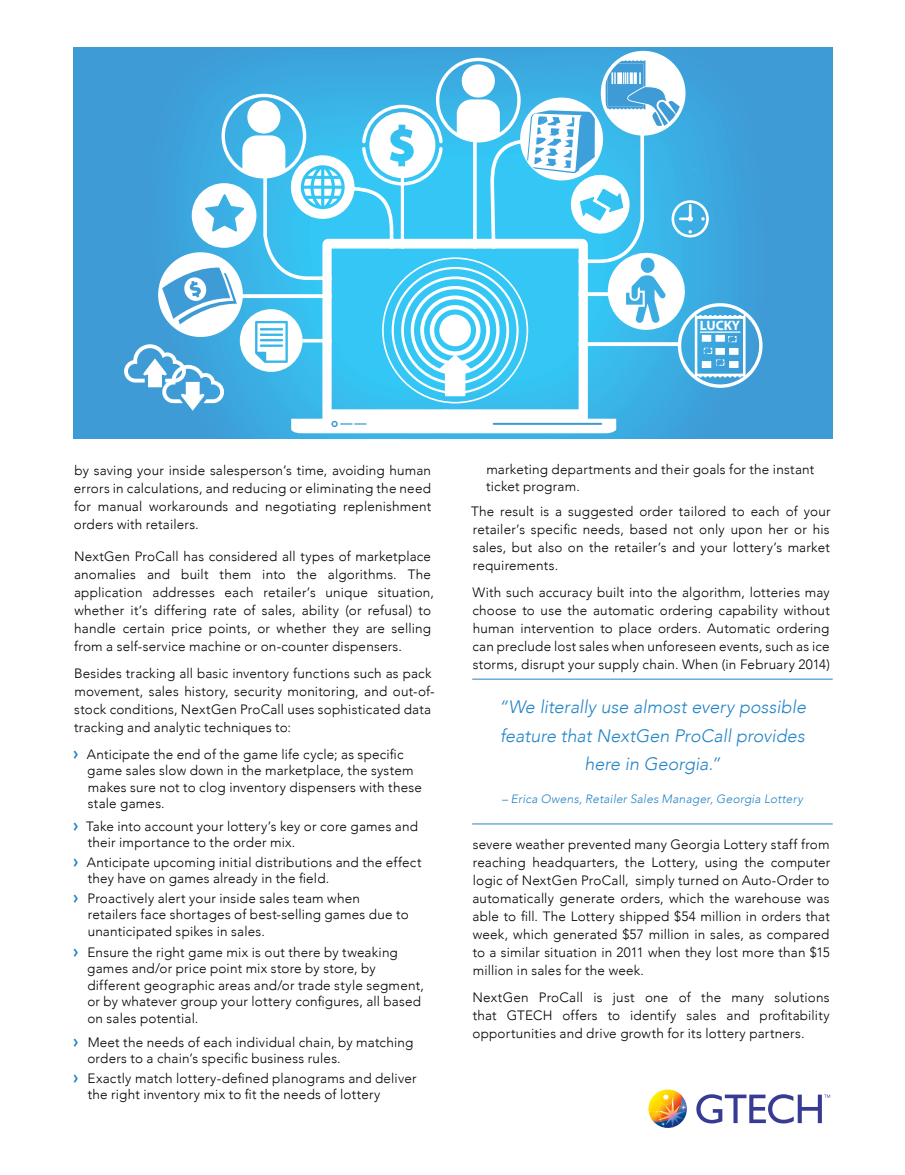
<style>
.page{position:relative;width:905px;height:1175px;background:#fff}
.page>*{position:absolute;margin:0;border:0;box-sizing:border-box;transform-origin:0 0}
.t1{font:italic 300 18px/28.5px "Avenir";letter-spacing:-.005em;color:#2484c6;text-align:center}
.t2{font:700 13.65px "Myriad Pro";letter-spacing:-.01em;color:#fff}
.t3{font:300 13.5px/18px "Avenir";letter-spacing:.015em;color:#000}
.t4{font:italic 300 12px "Avenir";letter-spacing:.015em;color:#2484c6}
.s1{font-weight:800;font-size:18px;color:#2484c6}
</style>
<div class="page">
<svg style="left:648px;top:1089px;width:39px;height:38px"></svg>
<svg style="left:696px;top:1094px;width:134px;height:29px"></svg>
<hr style="left:472px;top:678px;width:360px;height:1px;background:#2484c6">
<hr style="left:472px;top:823px;width:360px;height:1px;background:#2484c6">
<div style="left:74px;top:47px;width:758px;height:391px;background:#3f9bd5"></div>
<svg style="left:291px;top:411px;width:325px;height:22px;background:#f0f9fd"></svg>
<hr style="left:492px;top:423px;width:110px;height:2px;background:#3f9bd5">
<svg style="left:331px;top:421px;width:36px;height:6px"></svg>
<div style="left:600px;top:51px;width:85px;height:85px;background:#fff;border-radius:50%"></div>
<svg style="left:124px;top:58px;width:638px;height:353px"></svg>
<p class="t2" style="left:699px;top:316px;width:42px">LUCKY</p>
<p class="t3" style="left:74px;top:461px;width:359px;text-align:justify">by saving your inside salesperson’s time, avoiding human errors in calculations, and reducing or eliminating the need for manual workarounds and negotiating replenishment orders with retailers.</p>
<p class="t3" style="left:74px;top:547px;width:361px">NextGen ProCall has considered all types of marketplace anomalies and built them into the algorithms. The application addresses each retailer’s unique situation, whether it’s differing rate of sales, ability (or refusal) to handle certain price points, or whether they are selling from a self-service machine or on-counter dispensers.</p>
<p class="t3" style="left:74px;top:664px;width:362px">Besides tracking all basic inventory functions such as pack movement, sales history, security monitoring, and out-of&shy;stock conditions, NextGen ProCall uses sophisticated data tracking and analytic techniques to:</p>
<p class="t3" style="left:87px;top:746px;width:336px;line-height:16.5px;text-indent:-14px"><span class="s1">›</span> Anticipate the end of the game life cycle; as specific game sales slow down in the marketplace, the system makes sure not to clog inventory dispensers with these stale games.</p>
<p class="t3" style="left:88px;top:818px;width:332px;line-height:16.5px;text-indent:-15px"><span class="s1">›</span> Take into account your lottery’s key or core games and their importance to the order mix.</p>
<p class="t3" style="left:88px;top:854px;width:335px;line-height:16.5px;text-indent:-15px"><span class="s1">›</span> Anticipate upcoming initial distributions and the effect they have on games already in the field.</p>
<p class="t3" style="left:88px;top:890px;width:322px;line-height:16.5px;text-indent:-14px"><span class="s1">›</span> Proactively alert your inside sales team when retailers face shortages of best-selling games due to unanticipated spikes in sales.</p>
<p class="t3" style="left:87px;top:944px;width:338px;line-height:16.5px;text-indent:-14px"><span class="s1">›</span> Ensure the right game mix is out there by tweaking games and/or price point mix store by store, by different geographic areas and/or trade style segment, or by whatever group your lottery configures, all based on sales potential.</p>
<p class="t3" style="left:87px;top:1034px;width:327px;line-height:16.5px;text-indent:-14px"><span class="s1">›</span> Meet the needs of each individual chain, by matching orders to a chain’s specific business rules.</p>
<p class="t3" style="left:88px;top:1070px;width:330px;line-height:16.5px;text-indent:-15px"><span class="s1">›</span> Exactly match lottery-defined planograms and deliver the right inventory mix to fit the needs of lottery</p>
<p class="t3" style="left:486px;top:461px;width:330px;line-height:16.5px">marketing departments and their goals for the instant ticket program.</p>
<p class="t3" style="left:471px;top:502px;width:361px;text-align:justify">The result is a suggested order tailored to each of your retailer’s specific needs, based not only upon her or his sales, but also on the retailer’s and your lottery’s market requirements.</p>
<p class="t3" style="left:472px;top:583px;width:359px;text-align:justify">With such accuracy built into the algorithm, lotteries may choose to use the automatic ordering capability without human intervention to place orders. Automatic ordering can preclude lost sales when unforeseen events, such as ice storms, disrupt your supply chain. When (in February 2014)</p>
<h1 class="t1" style="left:499px;top:693px;width:309px">“We literally use almost every possible feature that NextGen ProCall provides here in Georgia.”</h1>
<p class="t4" style="left:502px;top:792px;width:303px">– Erica Owens, Retailer Sales Manager, Georgia Lottery</p>
<p class="t3" style="left:472px;top:835px;width:359px;text-align:justify">severe weather prevented many Georgia Lottery staff from reaching headquarters, the Lottery, using the computer logic of NextGen ProCall, simply turned on Auto-Order to automatically generate orders, which the warehouse was able to fill. The Lottery shipped $54 million in orders that week, which generated $57 million in sales, as compared to a similar situation in 2011 when they lost more than $15 million in sales for the week.</p>
<p class="t3" style="left:472px;top:988px;width:359px;text-align:justify">NextGen ProCall is just one of the many solutions that GTECH offers to identify sales and profitability opportunities and drive growth for its lottery partners.</p>
</div>
